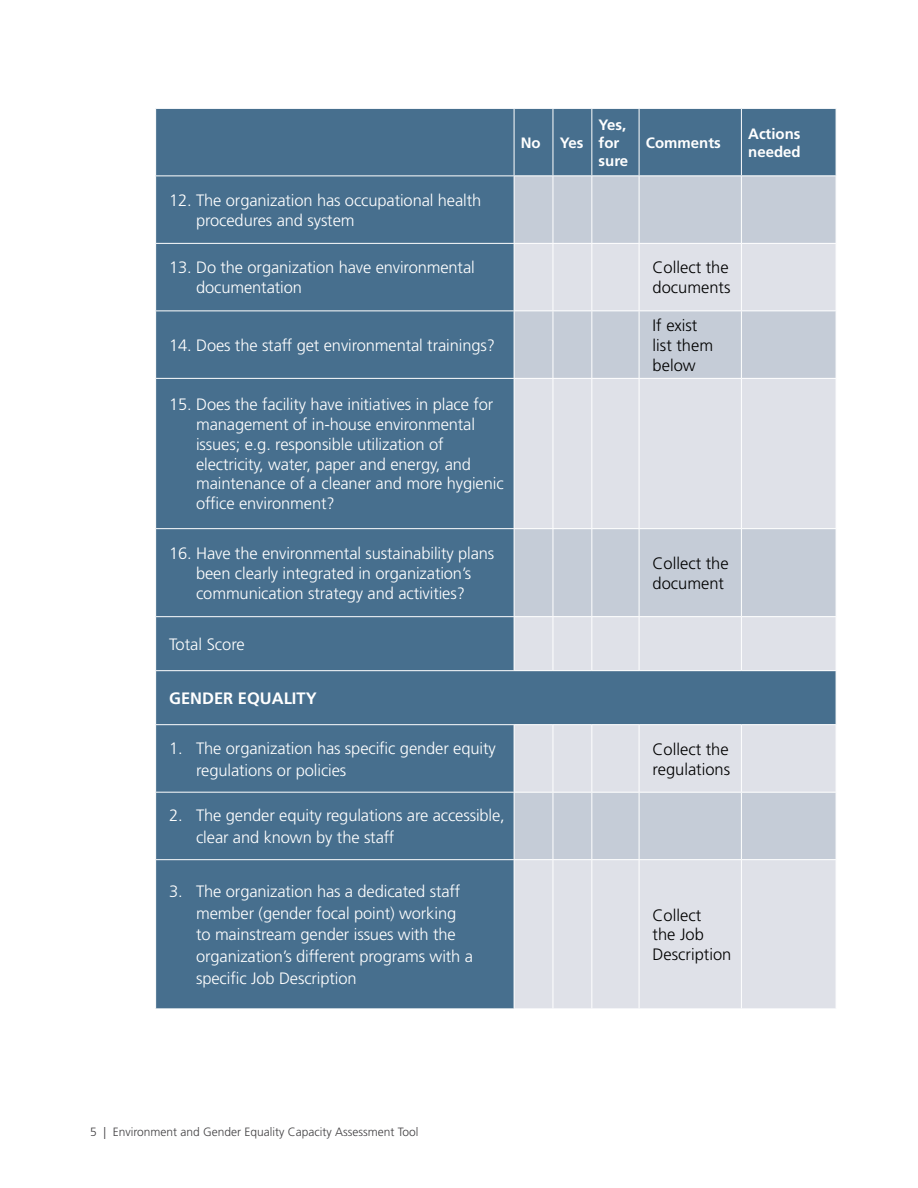
<style>
.page{position:relative;width:918px;height:1188px;background:#fff}
.page>*{position:absolute;margin:0;border:0;box-sizing:border-box;transform-origin:0 0}
.t1{font:300 16.5px/19.8px "Frutiger LT Std";letter-spacing:-.005em;color:#fff}
.t2{font:300 16.5px/19.8px "Frutiger LT Std";color:#000}
.t3{font:700 16.5px "Frutiger LT Std";color:#fff}
.t4{font:700 15px/18px "Frutiger LT Std";color:#fff}
.t5{font:300 12px "Frutiger LT Std";color:#414042}
</style>
<div class="page">
<div style="left:156px;top:109px;width:680px;height:900px;background:#476f8e"></div>
<div style="left:515px;top:177px;width:321px;height:66px;background:#c5ccd7"></div>
<svg style="left:514px;top:244px;width:322px;height:765px;background:#cdd3dc"></svg>
<hr style="left:514px;top:109px;width:1px;height:67px;background:#fff">
<hr style="left:553px;top:109px;width:1px;height:67px;background:#fff">
<hr style="left:591px;top:109px;width:1px;height:67px;background:#fff">
<hr style="left:639px;top:109px;width:1px;height:67px;background:#fff">
<hr style="left:741px;top:109px;width:1px;height:67px;background:#fff">
<hr style="left:514px;top:176px;width:39px;height:1px;background:#fff">
<hr style="left:553px;top:176px;width:39px;height:1px;background:#fff">
<hr style="left:592px;top:176px;width:47px;height:1px;background:#fff">
<hr style="left:639px;top:176px;width:102px;height:1px;background:#fff">
<hr style="left:741px;top:176px;width:95px;height:1px;background:#fff">
<hr style="left:155px;top:176px;width:359px;height:1px;background:#fff">
<hr style="left:514px;top:176px;width:1px;height:67px;background:#fff">
<hr style="left:553px;top:176px;width:1px;height:67px;background:#fff">
<hr style="left:591px;top:176px;width:1px;height:67px;background:#fff">
<hr style="left:639px;top:176px;width:1px;height:67px;background:#fff">
<hr style="left:741px;top:176px;width:1px;height:67px;background:#fff">
<hr style="left:155px;top:243px;width:359px;height:1px;background:#fff">
<hr style="left:514px;top:243px;width:39px;height:1px;background:#fff">
<hr style="left:514px;top:244px;width:1px;height:66px;background:#fff">
<hr style="left:553px;top:243px;width:39px;height:1px;background:#fff">
<hr style="left:553px;top:244px;width:1px;height:66px;background:#fff">
<hr style="left:592px;top:243px;width:47px;height:1px;background:#fff">
<hr style="left:591px;top:244px;width:1px;height:66px;background:#fff">
<hr style="left:639px;top:243px;width:102px;height:1px;background:#fff">
<hr style="left:639px;top:244px;width:1px;height:66px;background:#fff">
<hr style="left:741px;top:243px;width:95px;height:1px;background:#fff">
<hr style="left:741px;top:244px;width:1px;height:66px;background:#fff">
<hr style="left:155px;top:310px;width:359px;height:1px;background:#fff">
<hr style="left:514px;top:310px;width:39px;height:1px;background:#fff">
<hr style="left:514px;top:311px;width:1px;height:67px;background:#fff">
<hr style="left:553px;top:310px;width:39px;height:1px;background:#fff">
<hr style="left:553px;top:311px;width:1px;height:67px;background:#fff">
<hr style="left:592px;top:310px;width:47px;height:1px;background:#fff">
<hr style="left:591px;top:311px;width:1px;height:67px;background:#fff">
<hr style="left:639px;top:310px;width:102px;height:1px;background:#fff">
<hr style="left:639px;top:311px;width:1px;height:67px;background:#fff">
<hr style="left:741px;top:310px;width:95px;height:1px;background:#fff">
<hr style="left:741px;top:311px;width:1px;height:67px;background:#fff">
<hr style="left:155px;top:378px;width:359px;height:1px;background:#fff">
<hr style="left:514px;top:378px;width:39px;height:1px;background:#fff">
<hr style="left:514px;top:379px;width:1px;height:149px;background:#fff">
<hr style="left:553px;top:378px;width:39px;height:1px;background:#fff">
<hr style="left:553px;top:379px;width:1px;height:149px;background:#fff">
<hr style="left:592px;top:378px;width:47px;height:1px;background:#fff">
<hr style="left:591px;top:379px;width:1px;height:149px;background:#fff">
<hr style="left:639px;top:378px;width:102px;height:1px;background:#fff">
<hr style="left:639px;top:379px;width:1px;height:149px;background:#fff">
<hr style="left:741px;top:378px;width:95px;height:1px;background:#fff">
<hr style="left:741px;top:379px;width:1px;height:149px;background:#fff">
<hr style="left:155px;top:528px;width:359px;height:1px;background:#fff">
<hr style="left:514px;top:528px;width:39px;height:1px;background:#fff">
<hr style="left:514px;top:529px;width:1px;height:87px;background:#fff">
<hr style="left:553px;top:528px;width:39px;height:1px;background:#fff">
<hr style="left:553px;top:529px;width:1px;height:87px;background:#fff">
<hr style="left:592px;top:528px;width:47px;height:1px;background:#fff">
<hr style="left:591px;top:529px;width:1px;height:87px;background:#fff">
<hr style="left:639px;top:528px;width:102px;height:1px;background:#fff">
<hr style="left:639px;top:529px;width:1px;height:87px;background:#fff">
<hr style="left:741px;top:528px;width:95px;height:1px;background:#fff">
<hr style="left:741px;top:529px;width:1px;height:87px;background:#fff">
<hr style="left:155px;top:616px;width:359px;height:1px;background:#fff">
<hr style="left:514px;top:616px;width:39px;height:1px;background:#fff">
<hr style="left:514px;top:617px;width:1px;height:53px;background:#fff">
<hr style="left:553px;top:616px;width:39px;height:1px;background:#fff">
<hr style="left:553px;top:617px;width:1px;height:53px;background:#fff">
<hr style="left:592px;top:616px;width:47px;height:1px;background:#fff">
<hr style="left:591px;top:617px;width:1px;height:53px;background:#fff">
<hr style="left:639px;top:616px;width:102px;height:1px;background:#fff">
<hr style="left:639px;top:617px;width:1px;height:53px;background:#fff">
<hr style="left:741px;top:616px;width:95px;height:1px;background:#fff">
<hr style="left:741px;top:617px;width:1px;height:53px;background:#fff">
<hr style="left:155px;top:670px;width:359px;height:1px;background:#fff">
<hr style="left:514px;top:670px;width:39px;height:1px;background:#fff">
<hr style="left:553px;top:670px;width:39px;height:1px;background:#fff">
<hr style="left:592px;top:670px;width:47px;height:1px;background:#fff">
<hr style="left:639px;top:670px;width:102px;height:1px;background:#fff">
<hr style="left:741px;top:670px;width:95px;height:1px;background:#fff">
<hr style="left:155px;top:724px;width:359px;height:1px;background:#fff">
<hr style="left:514px;top:724px;width:39px;height:1px;background:#fff">
<hr style="left:514px;top:725px;width:1px;height:67px;background:#fff">
<hr style="left:553px;top:724px;width:39px;height:1px;background:#fff">
<hr style="left:553px;top:725px;width:1px;height:67px;background:#fff">
<hr style="left:592px;top:724px;width:47px;height:1px;background:#fff">
<hr style="left:591px;top:725px;width:1px;height:67px;background:#fff">
<hr style="left:639px;top:724px;width:102px;height:1px;background:#fff">
<hr style="left:639px;top:725px;width:1px;height:67px;background:#fff">
<hr style="left:741px;top:724px;width:95px;height:1px;background:#fff">
<hr style="left:741px;top:725px;width:1px;height:67px;background:#fff">
<hr style="left:155px;top:792px;width:359px;height:1px;background:#fff">
<hr style="left:514px;top:792px;width:39px;height:1px;background:#fff">
<hr style="left:514px;top:793px;width:1px;height:66px;background:#fff">
<hr style="left:553px;top:792px;width:39px;height:1px;background:#fff">
<hr style="left:553px;top:793px;width:1px;height:66px;background:#fff">
<hr style="left:592px;top:792px;width:47px;height:1px;background:#fff">
<hr style="left:591px;top:793px;width:1px;height:66px;background:#fff">
<hr style="left:639px;top:792px;width:102px;height:1px;background:#fff">
<hr style="left:639px;top:793px;width:1px;height:66px;background:#fff">
<hr style="left:741px;top:792px;width:95px;height:1px;background:#fff">
<hr style="left:741px;top:793px;width:1px;height:66px;background:#fff">
<hr style="left:155px;top:859px;width:359px;height:1px;background:#fff">
<hr style="left:514px;top:859px;width:39px;height:1px;background:#fff">
<hr style="left:514px;top:860px;width:1px;height:149px;background:#fff">
<hr style="left:553px;top:859px;width:39px;height:1px;background:#fff">
<hr style="left:553px;top:860px;width:1px;height:149px;background:#fff">
<hr style="left:592px;top:859px;width:47px;height:1px;background:#fff">
<hr style="left:591px;top:860px;width:1px;height:149px;background:#fff">
<hr style="left:639px;top:859px;width:102px;height:1px;background:#fff">
<hr style="left:639px;top:860px;width:1px;height:149px;background:#fff">
<hr style="left:741px;top:859px;width:95px;height:1px;background:#fff">
<hr style="left:741px;top:860px;width:1px;height:149px;background:#fff">
<p class="t4" style="left:521px;top:134px;width:21px">No</p>
<p class="t4" style="left:560px;top:134px;width:25px">Yes</p>
<p class="t4" style="left:599px;top:116px;width:31px">Yes, for sure</p>
<p class="t4" style="left:646px;top:134px;width:76px">Comments</p>
<p class="t4" style="left:748px;top:125px;width:54px">Actions needed</p>
<p class="t1" style="left:196px;top:191px;width:287px;text-indent:-27px">12. The organization has occupational health procedures and system</p>
<p class="t1" style="left:196px;top:258px;width:280px;text-indent:-27px">13. Do the organization have environmental documentation</p>
<p class="t2" style="left:653px;top:258px;width:79px">Collect the documents</p>
<p class="t1" style="left:169px;top:335px;width:327px">14. Does the staff get environmental trainings?</p>
<p class="t2" style="left:653px;top:316px;width:62px">If exist list them below</p>
<p class="t1" style="left:196px;top:395px;width:309px;text-indent:-27px">15. Does the facility have initiatives in place for management of in-house environmental issues; e.g. responsible utilization of electricity, water, paper and energy, and maintenance of a cleaner and more hygienic office environment?</p>
<p class="t1" style="left:169px;top:544px;width:327px;text-align:center">16. Have the environmental sustainability plans been clearly integrated in organization’s communication strategy and activities?</p>
<p class="t2" style="left:653px;top:554px;width:78px">Collect the document</p>
<p class="t1" style="left:169px;top:635px;width:77px">Total Score</p>
<p class="t3" style="left:169px;top:688px;width:149px">GENDER EQUALITY</p>
<p class="t1" style="left:196px;top:737px;width:301px;line-height:21.8px;text-indent:-27px">1. The organization has specific gender equity regulations or policies</p>
<p class="t2" style="left:653px;top:739px;width:79px">Collect the regulations</p>
<p class="t1" style="left:196px;top:805px;width:310px;line-height:21.8px;text-indent:-27px">2. The gender equity regulations are accessible, clear and known by the staff</p>
<p class="t1" style="left:196px;top:881px;width:278px;line-height:21.8px;text-indent:-27px">3. The organization has a dedicated staff member (gender focal point) working to mainstream gender issues with the organization’s different programs with a specific Job Description</p>
<p class="t2" style="left:653px;top:905px;width:80px">Collect<br>the Job<br>Description</p>
<p class="t5" style="left:90px;top:1125px;width:330px">5 | Environment and Gender Equality Capacity Assessment Tool</p>
</div>
